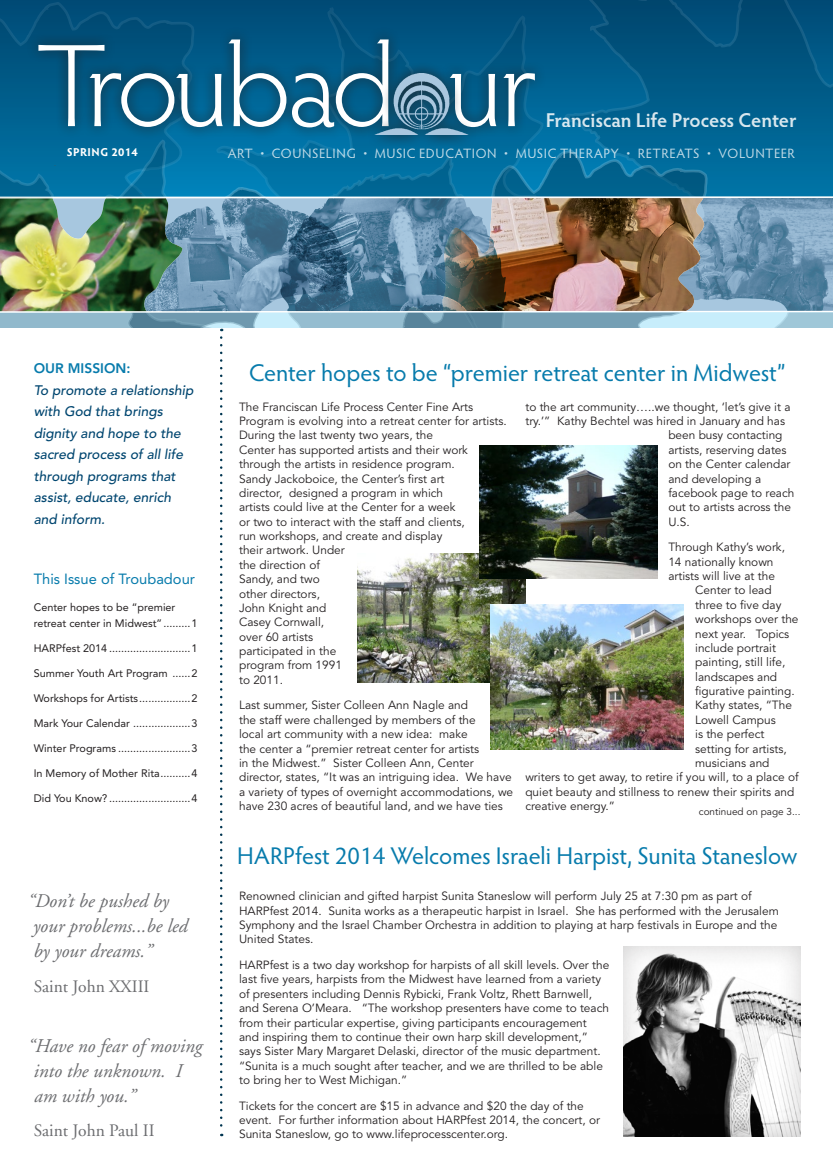
<style>
.page{position:relative;width:833px;height:1170px;background:#fff}
.page>*{position:absolute;margin:0;border:0;box-sizing:border-box;transform-origin:0 0}
.t1{font:300 118.12px "Hypatia Sans Pro";letter-spacing:-.055em;color:#fff}
.head{font:24.25px "Hypatia Sans Pro";letter-spacing:-.005em;color:#077bac}
.t2{font:600 20.12px "Hypatia Sans Pro";letter-spacing:-.005em;color:#fff}
.callout{font:italic 19.38px/25px "Adobe Garamond";color:#6c6d70}
.callout-2{font:17.5px "Adobe Garamond";color:#6c6d70}
.t3{font:14.75px "Avenir";color:#077bac}
.t4{font:italic 500 13.75px/21.5px "Avenir";color:#004670}
.t5{font:800 13.75px "Avenir";color:#077bac}
.t6{font:13.62px "Hypatia Sans Pro";letter-spacing:.035em;color:#fff}
.body{font:11.88px/14.4px "Avenir";color:#231f20}
.t7{font:700 11.5px "Hypatia Sans Pro";letter-spacing:.04em;color:#fff}
.t8{font:10.88px/16.2px "Avenir";color:#231f20}
.body-2{font:10px "Avenir";color:#231f20}
</style>
<div class="page">
<svg style="left:581px;top:0;width:251px;height:196px;background:#005b88"></svg>
<svg style="left:581px;top:147px;width:128px;height:49px;background:#046997"></svg>
<svg style="left:0;top:0;width:196px;height:99px;background:#014f7a"></svg>
<svg style="left:0;top:99px;width:215px;height:97px;background:#0170a1"></svg>
<svg style="left:215px;top:0;width:366px;height:196px;background:#016494"></svg>
<svg style="left:0;top:313px;width:832px;height:16px;background:#94bacc"></svg>
<div style="left:26px;top:27px;width:521px;height:113px;background:#231f20;opacity:.75"></div>
<img style="left:0;top:196px;width:832px;height:117px">
<svg style="left:220px;top:338px;width:2px;height:798px"></svg>
<div style="left:365px;top:61px;width:113px;height:86px;background:#231f20;opacity:.98"></div>
<img style="left:374px;top:74px;width:94px;height:61px">
<div style="left:622px;top:946px;width:179px;height:190px;background:#231f20;opacity:.21"></div>
<img style="left:358px;top:554px;width:167px;height:128px">
<img style="left:479px;top:445px;width:178px;height:133px">
<img style="left:490px;top:605px;width:193px;height:145px">
<p class="t1" style="left:36px;top:9px;width:503px">Troubad ur</p>
<h3 class="t2" style="left:545px;top:106px;width:252px">Franciscan Life Process Center</h3>
<p class="t7" style="left:67px;top:144px;width:73px">SPRING 2014</p>
<p class="t6" style="left:228px;top:144px;width:568px">ART • COUNSELING • MUSIC EDUCATION • MUSIC THERAPY • RETREATS • VOLUNTEER</p>
<p class="t5" style="left:34px;top:360px;width:98px">OUR MISSION:</p>
<p class="t4" style="left:34px;top:380px;width:161px">To promote a relationship with God that brings dignity and hope to the sacred process of all life through programs that assist, educate, enrich and inform.</p>
<p class="t3" style="left:34px;top:570px;width:163px">This Issue of Troubadour</p>
<p class="t8" style="left:34px;top:599px;width:165px">Center hopes to be “premier retreat center in Midwest”.........1</p>
<p class="t8" style="left:34px;top:640px;width:165px">HARPfest 2014 ...........................1</p>
<p class="t8" style="left:34px;top:665px;width:165px">Summer Youth Art Program ......2</p>
<p class="t8" style="left:34px;top:690px;width:165px">Workshops for Artists.................2</p>
<p class="t8" style="left:34px;top:715px;width:165px">Mark Your Calendar ...................3</p>
<p class="t8" style="left:34px;top:740px;width:165px">Winter Programs ........................3</p>
<p class="t8" style="left:34px;top:765px;width:165px">In Memory of Mother Rita..........4</p>
<p class="t8" style="left:34px;top:790px;width:165px">Did You Know? ...........................4</p>
<p class="callout" style="left:27px;top:889px;width:161px">“Don’t be pushed by your problems...be led by your dreams.”</p>
<p class="callout-2" style="left:34px;top:977px;width:117px">Saint John XXIII</p>
<p class="callout" style="left:33px;top:1034px;width:170px;text-indent:-6px">“Have no fear of moving into the unknown. I am with you.”</p>
<p class="callout-2" style="left:34px;top:1121px;width:122px">Saint John Paul II</p>
<p class="head" style="left:249px;top:356px;width:538px">Center hopes to be “premier retreat center in Midwest”</p>
<p class="body" style="left:239px;top:400px;width:269px">The Franciscan Life Process Center Fine Arts<br>Program is evolving into a retreat center for artists.<br>During the last twenty two years, the<br>Center has supported artists and their work through the artists in residence program.<br>Sandy Jackoboice, the Center’s first art<br>director, designed a program in which<br>artists could live at the Center for a week<br>or two to interact with the staff and clients,<br>run workshops, and create and display<br>their artwork. Under<br>the direction of<br>Sandy, and two<br>other directors,<br>John Knight and<br>Casey Cornwall,<br>over 60 artists<br>participated in the<br>program from 1991<br>to 2011.</p>
<p class="body" style="left:239px;top:699px;width:276px">Last summer, Sister Colleen Ann Nagle and<br>the staff were challenged by members of the<br>local art community with a new idea: make<br>the center a “premier retreat center for artists<br>in the Midwest.” Sister Colleen Ann, Center director, states, “It was an intriguing idea. We have a variety of types of overnight accommodations, we have 230 acres of beautiful land, and we have ties</p>
<p class="body" style="left:525px;top:400px;width:266px">to the art community…..we thought, ‘let’s give it a</p>
<p class="body" style="left:525px;top:414px;width:261px">try.’” Kathy Bechtel was hired in January and has</p>
<p class="body" style="left:668px;top:429px;width:116px">been busy contacting</p>
<p class="body" style="left:668px;top:443px;width:120px">artists, reserving dates</p>
<p class="body" style="left:668px;top:457px;width:124px">on the Center calendar</p>
<p class="body" style="left:668px;top:472px;width:94px">and developing a</p>
<p class="body" style="left:668px;top:486px;width:128px">facebook page to reach</p>
<p class="body" style="left:668px;top:500px;width:124px">out to artists across the</p>
<p class="body" style="left:668px;top:515px;width:23px">U.S.</p>
<p class="body" style="left:668px;top:540px;width:118px">Through Kathy’s work,</p>
<p class="body" style="left:668px;top:555px;width:107px">14 nationally known</p>
<p class="body" style="left:668px;top:569px;width:108px">artists will live at the</p>
<p class="body" style="left:695px;top:584px;width:78px">Center to lead</p>
<p class="body" style="left:695px;top:598px;width:88px">three to five day</p>
<p class="body" style="left:695px;top:612px;width:105px">workshops over the</p>
<p class="body" style="left:695px;top:627px;width:96px">next year. Topics</p>
<p class="body" style="left:695px;top:641px;width:82px">include portrait</p>
<p class="body" style="left:695px;top:655px;width:92px">painting, still life,</p>
<p class="body" style="left:695px;top:670px;width:84px">landscapes and</p>
<p class="body" style="left:695px;top:684px;width:101px">figurative painting.</p>
<p class="body" style="left:695px;top:699px;width:98px">Kathy states, “The</p>
<p class="body" style="left:695px;top:713px;width:82px">Lowell Campus</p>
<p class="body" style="left:695px;top:727px;width:71px">is the perfect</p>
<p class="body" style="left:695px;top:742px;width:93px">setting for artists,</p>
<p class="body" style="left:695px;top:756px;width:76px">musicians and</p>
<p class="body" style="left:525px;top:770px;width:275px">writers to get away, to retire if you will, to a place of</p>
<p class="body" style="left:525px;top:785px;width:270px">quiet beauty and stillness to renew their spirits and</p>
<p class="body" style="left:525px;top:799px;width:91px">creative energy.”</p>
<p class="body-2" style="left:698px;top:806px;width:103px">continued on page 3...</p>
<p class="head" style="left:237px;top:840px;width:561px">HARPfest 2014 Welcomes Israeli Harpist, Sunita Staneslow</p>
<p class="body" style="left:239px;top:889px;width:541px">Renowned clinician and gifted harpist Sunita Staneslow will perform July 25 at 7:30 pm as part of HARPfest 2014. Sunita works as a therapeutic harpist in Israel. She has performed with the Jerusalem Symphony and the Israel Chamber Orchestra in addition to playing at harp festivals in Europe and the United States.</p>
<p class="body" style="left:239px;top:958px;width:372px">HARPfest is a two day workshop for harpists of all skill levels. Over the last five years, harpists from the Midwest have learned from a variety of presenters including Dennis Rybicki, Frank Voltz, Rhett Barnwell, and Serena O’Meara. “The workshop presenters have come to teach from their particular expertise, giving participants encouragement and inspiring them to continue their own harp skill development,” says Sister Mary Margaret Delaski, director of the music department. “Sunita is a much sought after teacher, and we are thrilled to be able to bring her to West Michigan.”</p>
<p class="body" style="left:239px;top:1099px;width:362px">Tickets for the concert are $15 in advance and $20 the day of the event. For further information about HARPfest 2014, the concert, or<br>Sunita Staneslow, go to www.lifeprocesscenter.org.</p>
</div>
